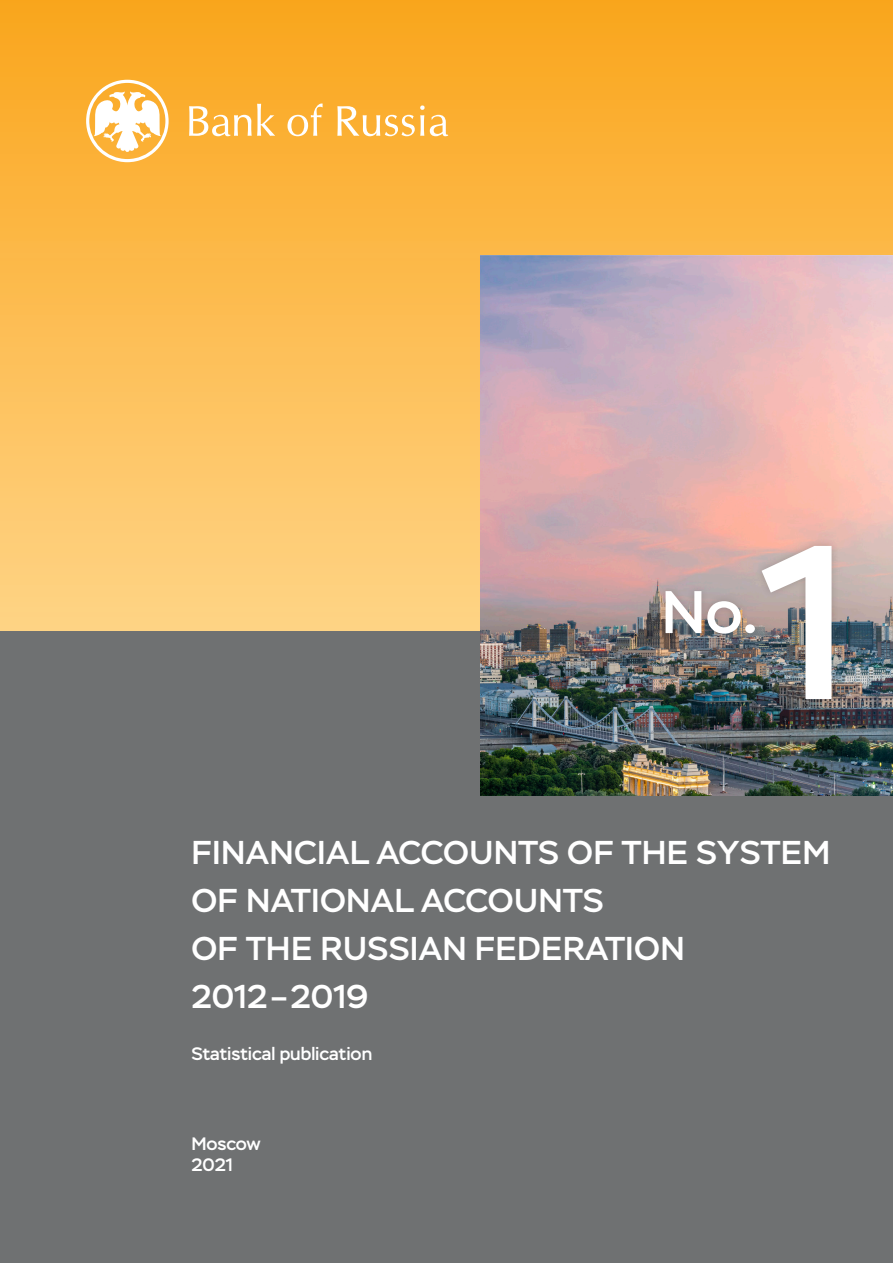
<style>
.page{position:relative;width:893px;height:1263px;background:#fff}
.page>*{position:absolute;margin:0;border:0;box-sizing:border-box;transform-origin:0 0}
.Текст{font:500 218.25px "Stem";color:#fff}
.Текст-2{font:500 60px "Stem";color:#fff}
.Текст-3{font:500 33px/48px "Stem";letter-spacing:.01em;color:#fff}
.Текст-4{font:500 18px "Stem";color:#fff}
</style>
<div class="page">
<div style="left:0;top:0;width:893px;height:631px;background:linear-gradient(to bottom,#faa61d,#ffd487)"></div>
<div style="left:0;top:631px;width:893px;height:632px;background:#6f7172"></div>
<svg style="left:189px;top:104px;width:86px;height:32px"></svg>
<svg style="left:287px;top:104px;width:36px;height:32px"></svg>
<svg style="left:337px;top:105px;width:111px;height:31px"></svg>
<svg style="left:86px;top:80px;width:83px;height:82px"></svg>
<img style="left:480px;top:256px;width:413px;height:539px">
<div style="left:657px;top:538px;width:182px;height:169px;background:#231f20;opacity:.2"></div>
<p class="Текст" style="left:761px;top:489px;width:91px">1</p>
<p class="Текст-2" style="left:661px;top:575px;width:98px">No.</p>
<p class="Текст-3" style="left:191px;top:828px;width:640px">FINANCIAL ACCOUNTS OF THE SYSTEM<br>OF NATIONAL ACCOUNTS<br>OF THE RUSSIAN FEDERATION<br>2012–2019</p>
<p class="Текст-4" style="left:191px;top:1043px;width:182px">Statistical publication</p>
<p class="Текст-4" style="left:191px;top:1132px;width:70px">Moscow</p>
<p class="Текст-4" style="left:191px;top:1154px;width:43px">2021</p>
</div>
